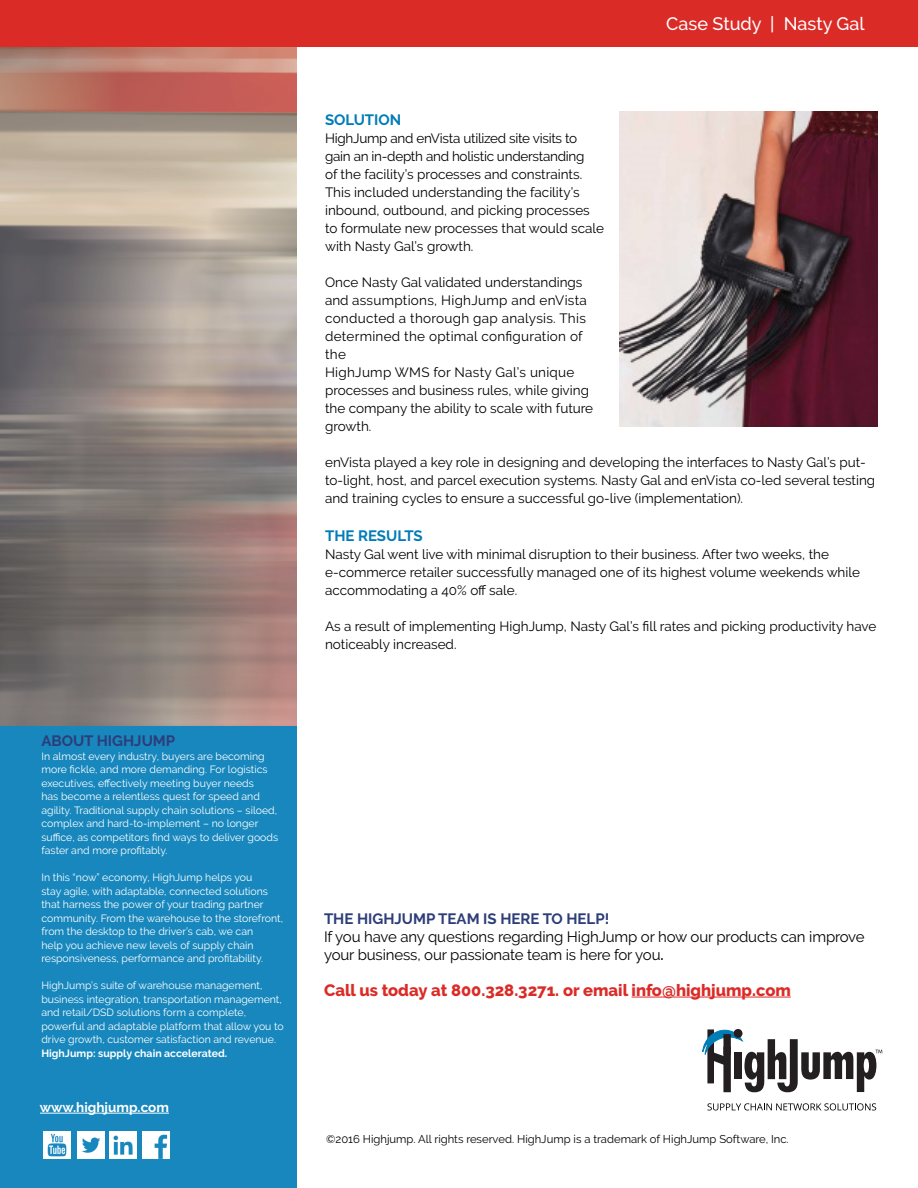
<style>
.page{position:relative;width:918px;height:1188px;background:#fff}
.page>*{position:absolute;margin:0;border:0;box-sizing:border-box;transform-origin:0 0}
.t1{font:500 18px "Raleway";color:#fff}
.t2{font:800 16.5px "Raleway";color:#db2b27}
.t3{font:15px/18px "Raleway";letter-spacing:-.01em;color:#000}
.t4{font:700 15px "Raleway";color:#2d3d79}
.t5{font:700 15px "Raleway";color:#017cb7}
.t6{font:13.5px/18px "Raleway";color:#000}
.t7{font:700 13.5px "Raleway";color:#fff}
.t8{font:11.25px "Raleway";color:#000}
.t9{font:10.5px/13.5px "Raleway";color:#fff}
.t10{font:700 10.5px "Raleway";color:#fff}
.s1{font-weight:600}
</style>
<div class="page">
<div style="left:0;top:0;width:918px;height:47px;background:#db2b27"></div>
<img style="left:0;top:47px;width:297px;height:679px">
<div style="left:0;top:726px;width:297px;height:462px;background:#1787bd"></div>
<hr style="left:632px;top:997px;width:159px;height:1px;background:#db2b27">
<svg style="left:703px;top:1029px;width:179px;height:63px"></svg>
<svg style="left:707px;top:1103px;width:169px;height:7px"></svg>
<hr style="left:40px;top:1113px;width:129px;height:1px;background:#fff">
<img style="left:44px;top:1132px;width:27px;height:27px">
<img style="left:77px;top:1132px;width:27px;height:27px">
<img style="left:110px;top:1132px;width:27px;height:27px">
<img style="left:143px;top:1132px;width:27px;height:27px">
<img style="left:619px;top:111px;width:259px;height:316px">
<p class="t4" style="left:41px;top:732px;width:135px">ABOUT HIGHJUMP</p>
<p class="t9" style="left:41px;top:749px;width:238px">In almost every industry, buyers are becoming more fickle, and more demanding. For logistics executives, effectively meeting buyer needs<br>has become a relentless quest for speed and agility. Traditional supply chain solutions – siloed, complex and hard-to-implement – no longer suffice, as competitors find ways to deliver goods faster and more profitably.</p>
<p class="t9" style="left:41px;top:871px;width:243px">In this “now” economy, HighJump helps you<br>stay agile, with adaptable, connected solutions that harness the power of your trading partner community. From the warehouse to the storefront, from the desktop to the driver’s cab, we can<br>help you achieve new levels of supply chain responsiveness, performance and profitability.</p>
<p class="t9" style="left:41px;top:979px;width:244px">HighJump’s suite of warehouse management, business integration, transportation management, and retail/DSD solutions form a complete, powerful and adaptable platform that allow you to drive growth, customer satisfaction and revenue.</p>
<p class="t10" style="left:41px;top:1047px;width:187px">HighJump: supply chain accelerated.</p>
<p class="t7" style="left:40px;top:1100px;width:131px">www.highjump.com</p>
<h1 class="t1" style="left:666px;top:14px;width:200px">Case Study | Nasty Gal</h1>
<p class="t5" style="left:325px;top:111px;width:78px">SOLUTION</p>
<p class="t6" style="left:325px;top:130px;width:281px">HighJump and enVista utilized site visits to gain an in-depth and holistic understanding<br>of the facility’s processes and constraints.<br>This included understanding the facility’s inbound, outbound, and picking processes to formulate new processes that would scale with Nasty Gal’s growth.</p>
<p class="t6" style="left:325px;top:274px;width:270px">Once Nasty Gal validated understandings and assumptions, HighJump and enVista conducted a thorough gap analysis. This determined the optimal configuration of the<br>HighJump WMS for Nasty Gal’s unique processes and business rules, while giving the company the ability to scale with future growth.</p>
<p class="t6" style="left:325px;top:453px;width:552px">enVista played a key role in designing and developing the interfaces to Nasty Gal’s put&shy;to-light, host, and parcel execution systems. Nasty Gal and enVista co-led several testing and training cycles to ensure a successful go-live (implementation).</p>
<p class="t5" style="left:325px;top:527px;width:99px">THE RESULTS</p>
<p class="t6" style="left:325px;top:545px;width:536px">Nasty Gal went live with minimal disruption to their business. After two weeks, the e-commerce retailer successfully managed one of its highest volume weekends while accommodating a 40% off sale.</p>
<p class="t6" style="left:325px;top:617px;width:553px">As a result of implementing HighJump, Nasty Gal’s fill rates and picking productivity have noticeably increased.</p>
<p class="t4" style="left:324px;top:910px;width:287px">THE HIGHJUMP TEAM IS HERE TO HELP!</p>
<p class="t3" style="left:324px;top:927px;width:542px">If you have any questions regarding HighJump or how our products can improve your business, our passionate team is here for you<span class="s1">.</span></p>
<p class="t2" style="left:324px;top:981px;width:468px">Call us today at 800.328.3271. or email info@highjump.com</p>
<p class="t8" style="left:326px;top:1132px;width:464px">©2016 Highjump. All rights reserved. HighJump is a trademark of HighJump Software, Inc.</p>
</div>
